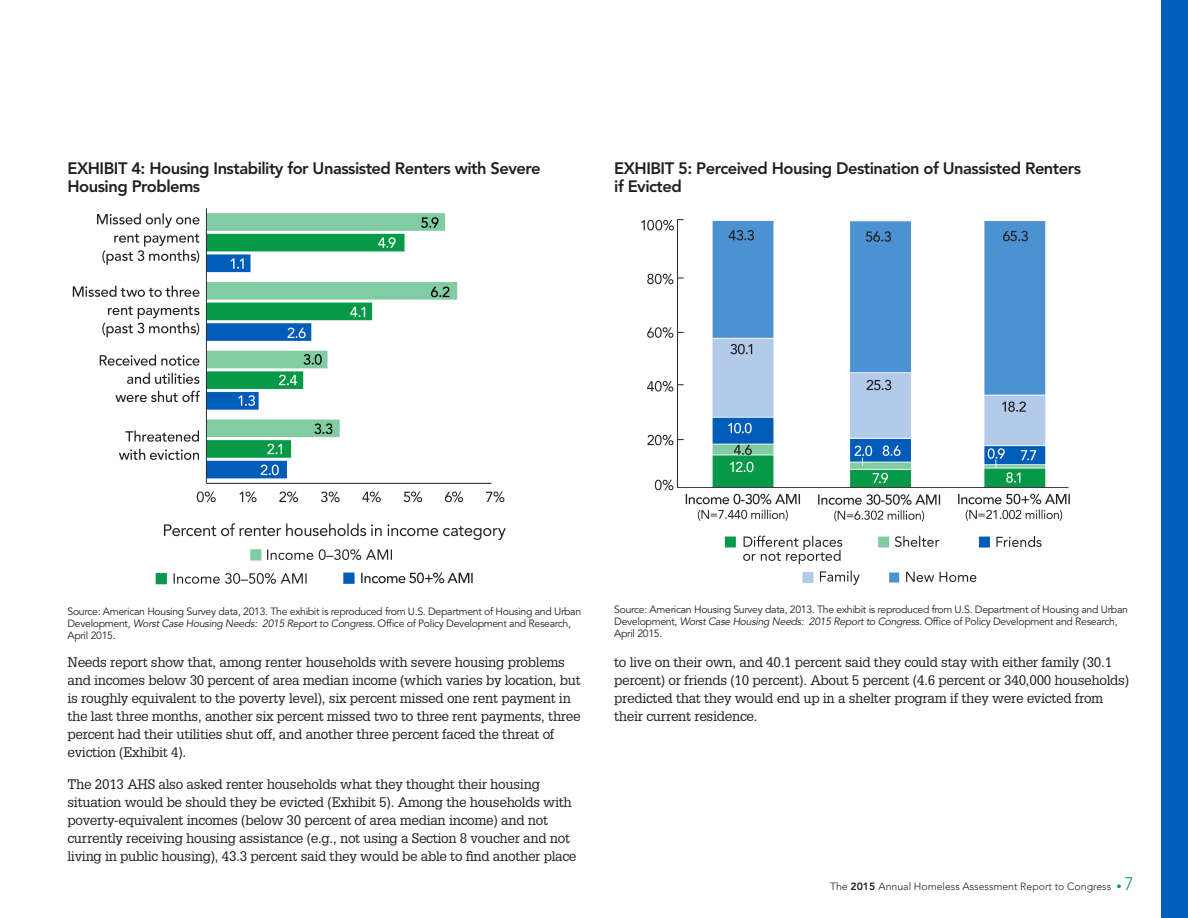
<style>
.page{position:relative;width:1188px;height:918px;background:#fff}
.page>*{position:absolute;margin:0;border:0;box-sizing:border-box;transform-origin:0 0}
.t1{font:800 16.5px/18px "Avenir LT Std";letter-spacing:-.03em;color:#231f20}
.t2{font:13.5px/18px "Glypha LT Std";letter-spacing:-.02em;color:#231f20}
.t3{font:10.5px/12px "Avenir LT Std";letter-spacing:-.03em;color:#231f20}
.t4{font:300 10.5px "Avenir LT Std";color:#231f20}
.s1{font-style:italic}
.s2{font-weight:800}
.s3{color:#069948}
.s4{font-size:18px;color:#069948}
</style>
<div class="page">
<div style="left:1161px;top:0;width:27px;height:918px;background:#005fb9"></div>
<img style="left:72px;top:208px;width:434px;height:377px">
<img style="left:641px;top:219px;width:429px;height:366px">
<p class="t1" style="left:68px;top:160px;width:475px">EXHIBIT 4: Housing Instability for Unassisted Renters with Severe<br>Housing Problems</p>
<p class="t1" style="left:614px;top:160px;width:468px">EXHIBIT 5: Perceived Housing Destination of Unassisted Renters if Evicted</p>
<p class="t3" style="left:68px;top:606px;width:515px">Source: American Housing Survey data, 2013. The exhibit is reproduced from U.S. Department of Housing and Urban<br>Development, <span class="s1">Worst Case Housing Needs: 2015 Report to Congress.</span> Office of Policy Development and Research,<br>April 2015.</p>
<p class="t2" style="left:68px;top:653px;width:515px">Needs report show that, among renter households with severe housing problems and incomes below 30 percent of area median income (which varies by location, but is roughly equivalent to the poverty level), six percent missed one rent payment in the last three months, another six percent missed two to three rent payments, three percent had their utilities shut off, and another three percent faced the threat of eviction (Exhibit 4).</p>
<p class="t2" style="left:68px;top:775px;width:510px">The 2013 AHS also asked renter households what they thought their housing situation would be should they be evicted (Exhibit 5). Among the households with poverty-equivalent incomes (below 30 percent of area median income) and not currently receiving housing assistance (e.g., not using a Section 8 voucher and not living in public housing), 43.3 percent said they would be able to find another place</p>
<p class="t3" style="left:614px;top:603px;width:515px">Source: American Housing Survey data, 2013. The exhibit is reproduced from U.S. Department of Housing and Urban<br>Development, <span class="s1">Worst Case Housing Needs: 2015 Report to Congress.</span> Office of Policy Development and Research,<br>April 2015.</p>
<p class="t2" style="left:614px;top:653px;width:516px">to live on their own, and 40.1 percent said they could stay with either family (30.1 percent) or friends (10 percent). About 5 percent (4.6 percent or 340,000 households) predicted that they would end up in a shelter program if they were evicted from their current residence.</p>
<p class="t4" style="left:830px;top:880px;width:305px">The <span class="s2">2015</span> Annual Homeless Assessment Report to Congress <span class="s3">•</span> <span class="s4">7</span></p>
</div>
